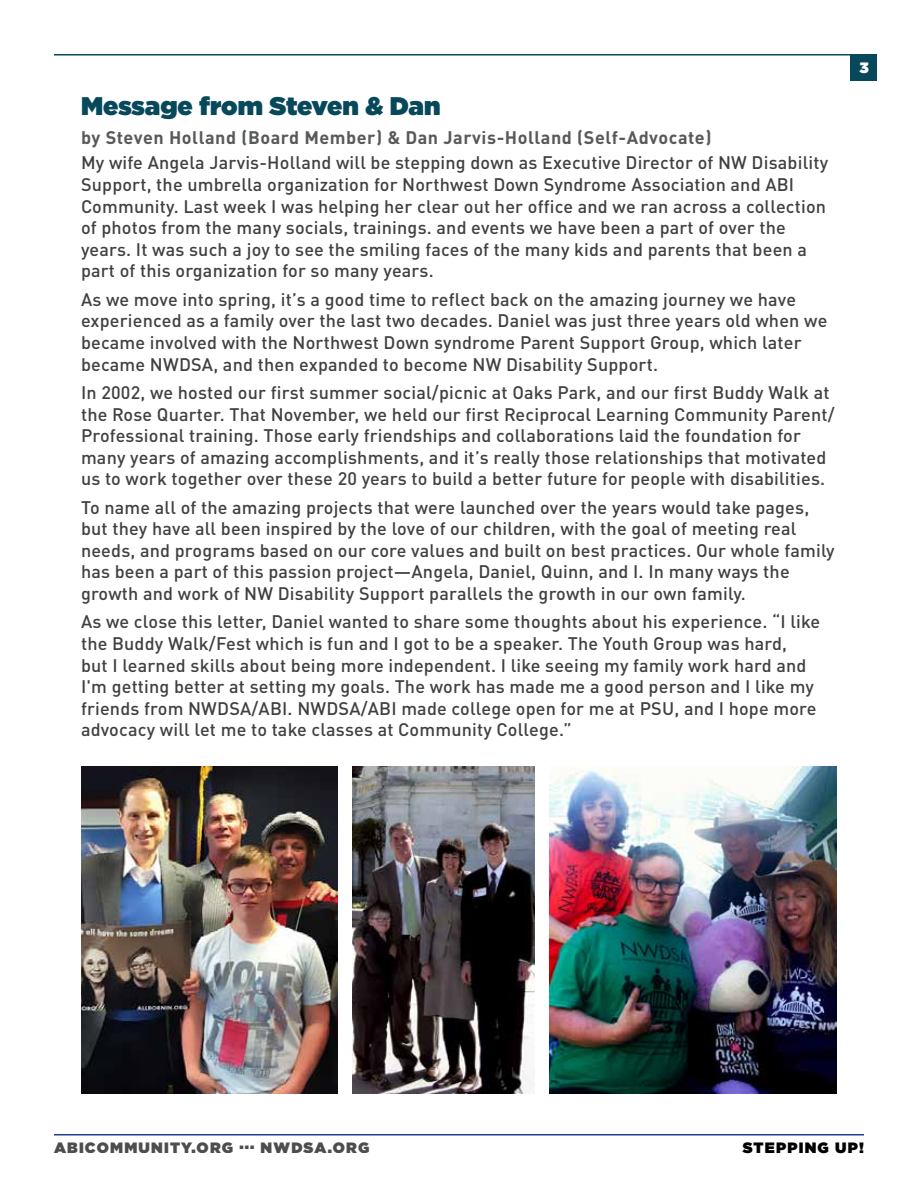
<style>
.page{position:relative;width:918px;height:1188px;background:#fff}
.page>*{position:absolute;margin:0;border:0;box-sizing:border-box;transform-origin:0 0}
.t1{font:900 25.5px "Gotham";color:#07485a}
.t2{font:500 18px/21.6px "DINOT";letter-spacing:.01em;color:#000}
.t3{font:700 18px "DINOT";letter-spacing:.03em;color:#58595b}
.t4{font:900 15px "Gotham";letter-spacing:.08em;color:#000}
.t5{font:900 15px "Gotham";color:#fff}
</style>
<div class="page">
<hr style="left:54px;top:1134px;width:810px;height:2px;background:#25408f">
<hr style="left:54px;top:54px;width:810px;height:2px;background:#07485a">
<div style="left:850px;top:54px;width:28px;height:27px;background:#07485a"></div>
<img style="left:550px;top:766px;width:287px;height:328px">
<img style="left:353px;top:766px;width:182px;height:328px">
<img style="left:81px;top:766px;width:257px;height:328px">
<h1 class="t1" style="left:81px;top:88px;width:361px">Message from Steven &amp; Dan</h1>
<p class="t2" style="left:81px;top:150px;width:749px">My wife Angela Jarvis-Holland will be stepping down as Executive Director of NW Disability Support, the umbrella organization for Northwest Down Syndrome Association and ABI Community. Last week I was helping her clear out her office and we ran across a collection of photos from the many socials, trainings. and events we have been a part of over the years. It was such a joy to see the smiling faces of the many kids and parents that been a part of this organization for so many years.</p>
<p class="t2" style="left:81px;top:287px;width:748px">As we move into spring, it’s a good time to reflect back on the amazing journey we have experienced as a family over the last two decades. Daniel was just three years old when we became involved with the Northwest Down syndrome Parent Support Group, which later became NWDSA, and then expanded to become NW Disability Support.</p>
<p class="t2" style="left:81px;top:380px;width:755px">In 2002, we hosted our first summer social/picnic at Oaks Park, and our first Buddy Walk at the Rose Quarter. That November, we held our first Reciprocal Learning Community Parent/ Professional training. Those early friendships and collaborations laid the foundation for many years of amazing accomplishments, and it’s really those relationships that motivated us to work together over these 20 years to build a better future for people with disabilities.</p>
<p class="t2" style="left:81px;top:495px;width:755px">To name all of the amazing projects that were launched over the years would take pages, but they have all been inspired by the love of our children, with the goal of meeting real needs, and programs based on our core values and built on best practices. Our whole family has been a part of this passion project—Angela, Daniel, Quinn, and I. In many ways the growth and work of NW Disability Support parallels the growth in our own family.</p>
<p class="t2" style="left:81px;top:609px;width:741px">As we close this letter, Daniel wanted to share some thoughts about his experience. “I like the Buddy Walk/Fest which is fun and I got to be a speaker. The Youth Group was hard,<br>but I learned skills about being more independent. I like seeing my family work hard and I'm getting better at setting my goals. The work has made me a good person and I like my friends from NWDSA/ABI. NWDSA/ABI made college open for me at PSU, and I hope more advocacy will let me to take classes at Community College.”</p>
<p class="t3" style="left:81px;top:123px;width:632px">by Steven Holland (Board Member) &amp; Dan Jarvis-Holland (Self-Advocate)</p>
<p class="t5" style="left:859px;top:57px;width:11px">3</p>
<p class="t4" style="left:54px;top:1137px;width:317px">ABICOMMUNITY.ORG ... NWDSA.ORG</p>
<p class="t4" style="left:743px;top:1137px;width:123px">STEPPING UP!</p>
</div>
